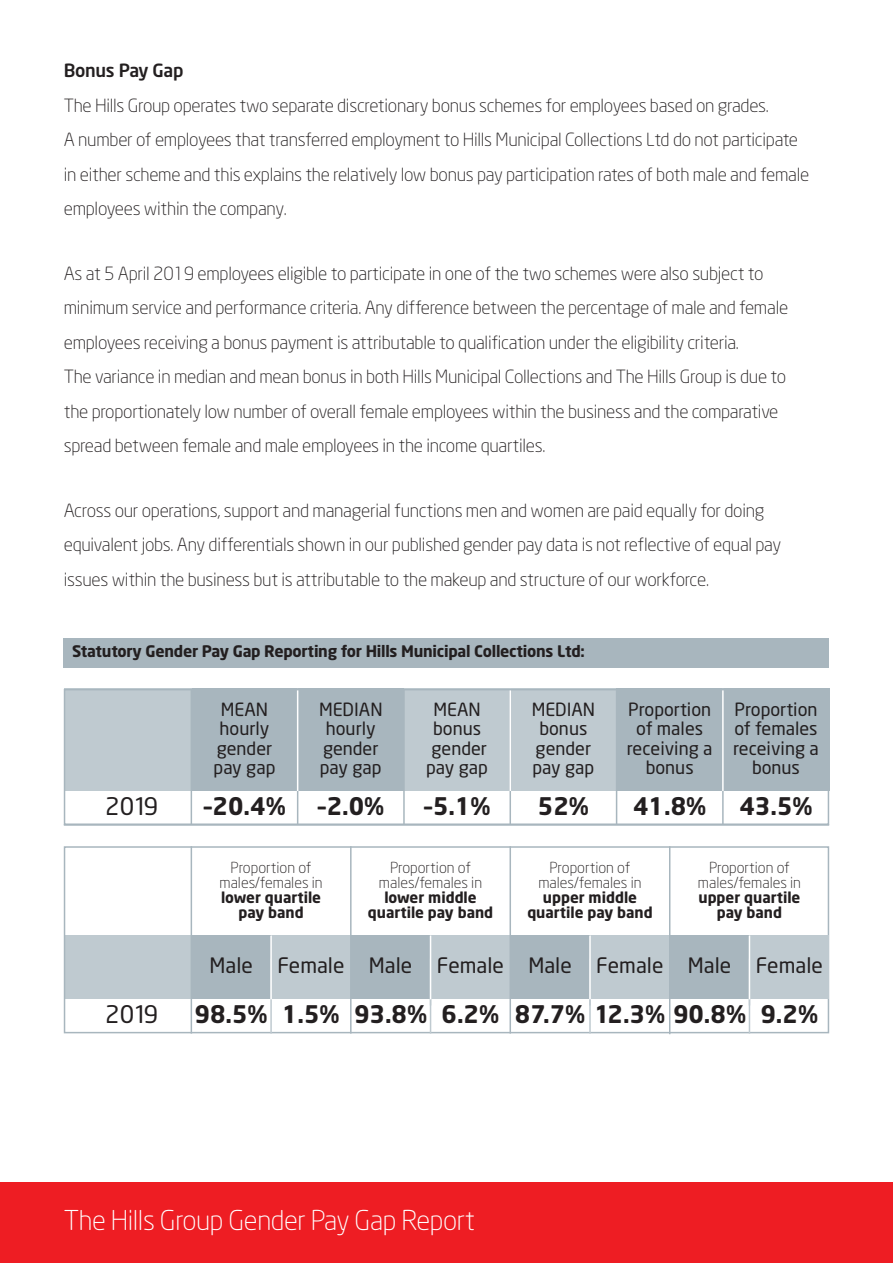
<style>
.page{position:relative;width:893px;height:1263px;background:#fff}
.page>*{position:absolute;margin:0;border:0;box-sizing:border-box;transform-origin:0 0}
.t1{font:300 27px "Neo Sans";letter-spacing:-.015em;color:#fff}
.t2{font:700 24px "Neo Sans";color:#231f20}
.t3{font:24px "Neo Sans";letter-spacing:-.05em;color:#231f20}
.t4{font:21px "Neo Sans";color:#231f20}
.t5{font:300 18px/34.5px "Neo Sans";letter-spacing:-.015em;color:#231f20}
.t6{font:18px/19.5px "Neo Sans";color:#231f20;text-align:center}
.t7{font:500 18px "Neo Sans";letter-spacing:-.015em;color:#231f20}
.t8{font:700 15.75px "Neo Sans";letter-spacing:-.015em;color:#231f20}
.t9{font:300 15px/15px "Neo Sans";color:#231f20;text-align:center}
.t10{font:700 15px/15px "Neo Sans";color:#231f20;text-align:center}
</style>
<div class="page">
<div style="left:0;top:1182px;width:893px;height:81px;background:#ee1d23"></div>
<div style="left:64px;top:638px;width:765px;height:30px;background:#a8b6be"></div>
<div style="left:191px;top:689px;width:107px;height:102px;background:#a8b6be"></div>
<div style="left:64px;top:689px;width:127px;height:102px;background:#bfcad0"></div>
<div style="left:298px;top:689px;width:106px;height:102px;background:#a8b6be"></div>
<div style="left:404px;top:689px;width:106px;height:102px;background:#bfcad0"></div>
<div style="left:510px;top:689px;width:107px;height:102px;background:#bfcad0"></div>
<div style="left:617px;top:689px;width:106px;height:102px;background:#a8b6be"></div>
<div style="left:723px;top:689px;width:106px;height:102px;background:#a8b6be"></div>
<hr style="left:191px;top:689px;width:1px;height:136px;background:#a8b6be">
<hr style="left:297px;top:689px;width:1px;height:136px;background:#a8b6be">
<hr style="left:403px;top:689px;width:2px;height:136px;background:#a8b6be">
<hr style="left:509px;top:689px;width:2px;height:136px;background:#a8b6be">
<hr style="left:616px;top:689px;width:1px;height:136px;background:#a8b6be">
<hr style="left:722px;top:689px;width:2px;height:136px;background:#a8b6be">
<hr style="left:297px;top:689px;width:1px;height:102px;background:#fff">
<hr style="left:509px;top:689px;width:2px;height:102px;background:#fff">
<hr style="left:722px;top:689px;width:2px;height:102px;background:#fff">
<div style="left:64px;top:689px;width:765px;height:136px;border:2px solid #a8b6be"></div>
<div style="left:191px;top:935px;width:80px;height:64px;background:#a8b6be"></div>
<div style="left:271px;top:935px;width:80px;height:64px;background:#bfcad0"></div>
<div style="left:64px;top:935px;width:127px;height:64px;background:#bfcad0"></div>
<div style="left:64px;top:846px;width:765px;height:187px;border:2px solid #a8b6be"></div>
<hr style="left:270px;top:959px;width:2px;height:74px;background:#bfcad0">
<hr style="left:430px;top:959px;width:1px;height:74px;background:#bfcad0">
<hr style="left:589px;top:959px;width:2px;height:74px;background:#bfcad0">
<hr style="left:749px;top:959px;width:1px;height:74px;background:#bfcad0">
<hr style="left:270px;top:935px;width:2px;height:64px;background:#fff">
<div style="left:351px;top:935px;width:80px;height:64px;background:#a8b6be"></div>
<div style="left:431px;top:935px;width:79px;height:64px;background:#bfcad0"></div>
<hr style="left:430px;top:935px;width:1px;height:64px;background:#fff">
<div style="left:510px;top:935px;width:80px;height:64px;background:#a8b6be"></div>
<div style="left:590px;top:935px;width:80px;height:64px;background:#bfcad0"></div>
<hr style="left:589px;top:935px;width:2px;height:64px;background:#fff">
<div style="left:670px;top:935px;width:79px;height:64px;background:#a8b6be"></div>
<div style="left:749px;top:935px;width:80px;height:64px;background:#bfcad0"></div>
<hr style="left:749px;top:935px;width:1px;height:64px;background:#fff">
<hr style="left:64px;top:824px;width:765px;height:2px;background:#a8b6be">
<hr style="left:350px;top:846px;width:2px;height:187px;background:#a8b6be">
<hr style="left:191px;top:846px;width:1px;height:187px;background:#a8b6be">
<hr style="left:509px;top:846px;width:2px;height:187px;background:#a8b6be">
<hr style="left:669px;top:846px;width:1px;height:188px;background:#a8b6be">
<p class="t7" style="left:64px;top:64px;width:121px">Bonus Pay Gap</p>
<p class="t5" style="left:64px;top:90px;width:747px">The Hills Group operates two separate discretionary bonus schemes for employees based on grades.<br>A number of employees that transferred employment to Hills Municipal Collections Ltd do not participate in either scheme and this explains the relatively low bonus pay participation rates of both male and female employees within the company.</p>
<p class="t5" style="left:64px;top:258px;width:726px">As at 5 April 2019 employees eligible to participate in one of the two schemes were also subject to minimum service and performance criteria. Any difference between the percentage of male and female employees receiving a bonus payment is attributable to qualification under the eligibility criteria.<br>The variance in median and mean bonus in both Hills Municipal Collections and The Hills Group is due to the proportionately low number of overall female employees within the business and the comparative spread between female and male employees in the income quartiles.</p>
<p class="t5" style="left:64px;top:494px;width:719px">Across our operations, support and managerial functions men and women are paid equally for doing equivalent jobs. Any differentials shown in our published gender pay data is not reflective of equal pay issues within the business but is attributable to the makeup and structure of our workforce.</p>
<p class="t8" style="left:72px;top:645px;width:514px">Statutory Gender Pay Gap Reporting for Hills Municipal Collections Ltd:</p>
<p class="t6" style="left:214px;top:701px;width:63px">MEAN hourly gender pay gap</p>
<p class="t6" style="left:319px;top:701px;width:65px">MEDIAN hourly gender pay gap</p>
<p class="t6" style="left:426px;top:701px;width:63px">MEAN bonus gender pay gap</p>
<p class="t6" style="left:532px;top:701px;width:65px">MEDIAN bonus gender pay gap</p>
<p class="t6" style="left:627px;top:701px;width:87px">Proportion of males receiving a bonus</p>
<p class="t6" style="left:733px;top:701px;width:87px">Proportion of females receiving a bonus</p>
<h2 class="t3" style="left:105px;top:797px;width:55px">2019</h2>
<h2 class="t2" style="left:203px;top:796px;width:84px">–20.4%</h2>
<h2 class="t2" style="left:317px;top:796px;width:69px">–2.0%</h2>
<h2 class="t2" style="left:424px;top:796px;width:69px">–5.1%</h2>
<h2 class="t2" style="left:538px;top:796px;width:53px">52%</h2>
<h2 class="t2" style="left:633px;top:796px;width:75px">41.8%</h2>
<h2 class="t2" style="left:739px;top:796px;width:75px">43.5%</h2>
<h2 class="t3" style="left:105px;top:1005px;width:55px">2019</h2>
<p class="t9" style="left:219px;top:861px;width:105px">Proportion of males/females in</p>
<p class="t10" style="left:221px;top:891px;width:102px">lower quartile pay band</p>
<p class="t4" style="left:209px;top:958px;width:137px">Male Female</p>
<p class="t9" style="left:379px;top:861px;width:105px">Proportion of males/females in</p>
<p class="t10" style="left:368px;top:891px;width:127px">lower middle quartile pay band</p>
<p class="t4" style="left:369px;top:958px;width:137px">Male Female</p>
<p class="t9" style="left:538px;top:861px;width:105px">Proportion of males/females in</p>
<p class="t10" style="left:527px;top:891px;width:127px">upper middle quartile pay band</p>
<p class="t4" style="left:528px;top:958px;width:137px">Male Female</p>
<p class="t9" style="left:698px;top:861px;width:105px">Proportion of males/females in</p>
<p class="t10" style="left:698px;top:891px;width:103px">upper quartile pay band</p>
<p class="t4" style="left:688px;top:958px;width:137px">Male Female</p>
<h2 class="t2" style="left:195px;top:1005px;width:625px">98.5% 1.5% 93.8% 6.2% 87.7% 12.3% 90.8% 9.2%</h2>
<h1 class="t1" style="left:64px;top:1210px;width:413px">The Hills Group Gender Pay Gap Report</h1>
</div>
